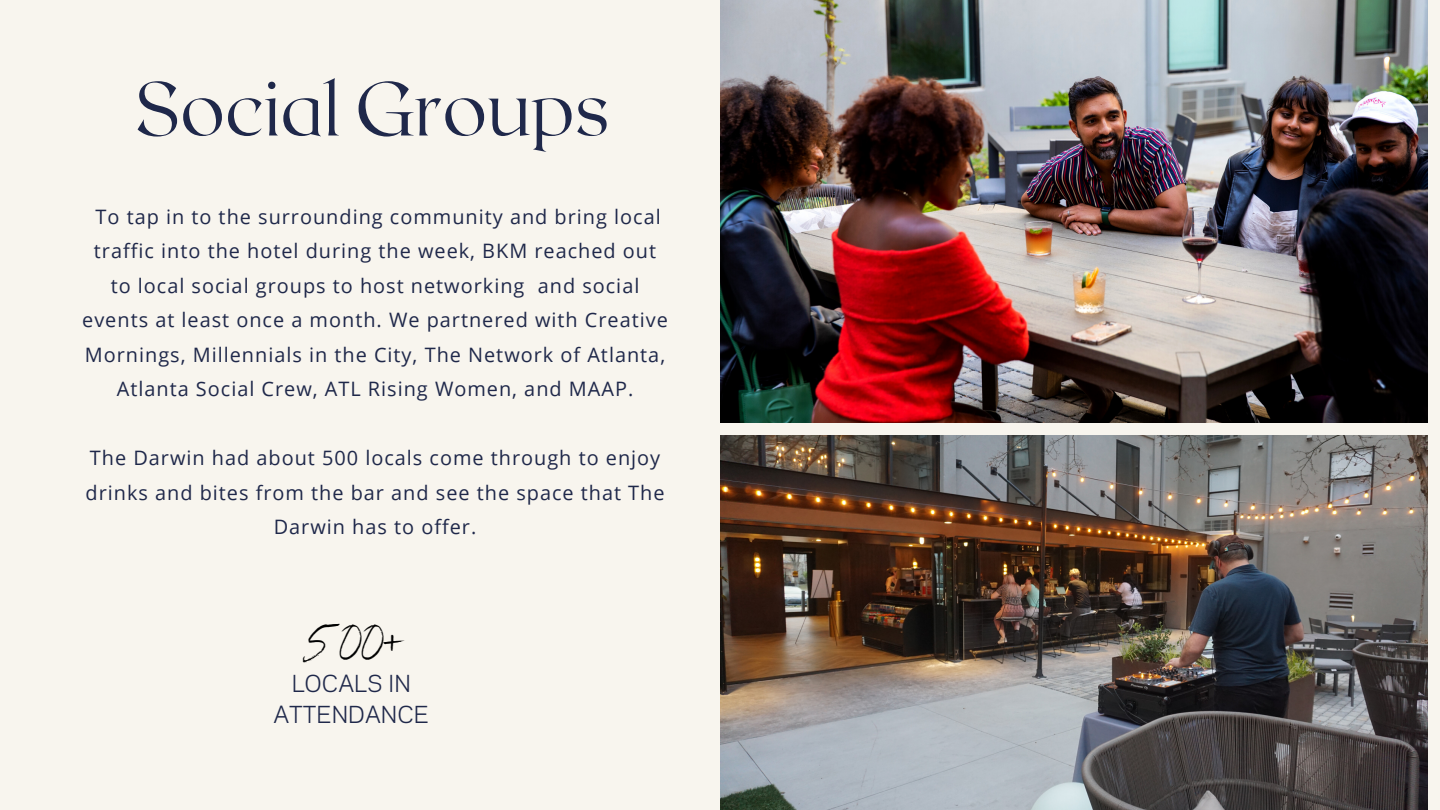
<style>
.page{position:relative;width:1440px;height:810px;background:#f8f5ee}
.page>*{position:absolute;margin:0;border:0;box-sizing:border-box;transform-origin:0 0}
.t1{font:100 76px "Roxborough CF";color:#1f284a}
.t2{font:50px "Benedict";color:#000}
.t3{font:22px "Galaxie Polaris";color:#1f284a}
.t4{font:19.9px/34.5px "Open Sans";letter-spacing:.05em;color:#1f284a;text-align:center}
</style>
<div class="page">
<img style="left:720px;top:0;width:707px;height:422px">
<img style="left:720px;top:436px;width:707px;height:374px">
<p class="t1" style="left:135px;top:59px;width:476px">Social Groups</p>
<p class="t4" style="left:82px;top:199px;width:587px">To tap in to the surrounding community and bring local traffic into the hotel during the week, BKM reached out to local social groups to host networking and social events at least once a month. We partnered with Creative Mornings, Millennials in the City, The Network of Atlanta, Atlanta Social Crew, ATL Rising Women, and MAAP.</p>
<p class="t4" style="left:86px;top:440px;width:581px">The Darwin had about 500 locals come through to enjoy drinks and bites from the bar and see the space that The<br>Darwin has to offer.</p>
<p class="t2" style="left:303px;top:614px;width:103px">500+</p>
<p class="t3" style="left:292px;top:664px;width:121px">LOCALS IN</p>
<p class="t3" style="left:273px;top:695px;width:157px">ATTENDANCE</p>
</div>
